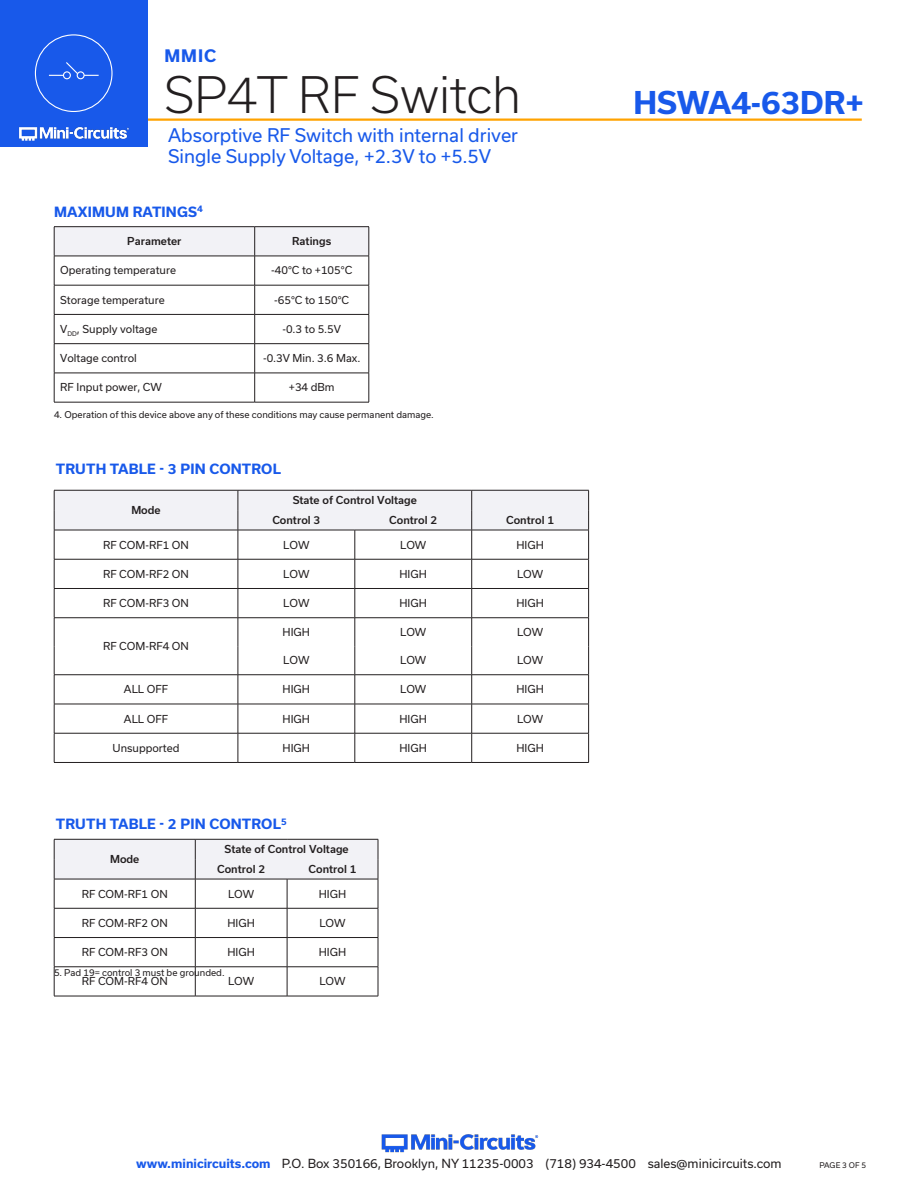
<style>
.page{position:relative;width:918px;height:1188px;background:#fff}
.page>*{position:absolute;margin:0;border:0;box-sizing:border-box;transform-origin:0 0}
.t1{font:300 48px "Usual";color:#231f20}
.t2{font:700 30px "Usual";color:#1859ea}
.t3{font:18px/21.6px "Usual";color:#1859ea}
.t4{font:700 16.5px "Usual";color:#1859ea}
.Blue_Headers{font:700 13.5px "Usual";letter-spacing:.015em;color:#1859ea}
.t5{font:12px "Usual";color:#231f20}
.Table_Body_Center{font:10.5px "Usual";color:#231f20}
.Table_Header_Center{font:500 10.5px "Usual";color:#231f20}
.Table_Body_Left_Just{font:10.5px "Usual";color:#231f20}
.Notes{font:9px "Usual";color:#231f20}
.t6{font:7.5px "Usual";color:#231f20}
.s1{font-weight:700;color:#1859ea}
</style>
<div class="page">
<hr style="left:129px;top:118px;width:733px;height:3px;background:#ffa300">
<div style="left:0;top:0;width:147px;height:147px;background:#1859ea"></div>
<hr style="left:917px;top:0;width:1px;height:147px;background:#1859ea">
<img style="left:19px;top:126px;width:110px;height:15px">
<div style="left:35px;top:34px;width:78px;height:78px;border:1px solid #fff;border-radius:50%"></div>
<div style="left:63px;top:71px;width:8px;height:8px;border:1px solid #fff;border-radius:50%"></div>
<div style="left:77px;top:71px;width:8px;height:8px;border:1px solid #fff;border-radius:50%"></div>
<svg style="left:49px;top:62px;width:50px;height:14px"></svg>
<img style="left:381px;top:1134px;width:158px;height:19px">
<div style="left:54px;top:227px;width:201px;height:29px;background:#f2f2f6"></div>
<div style="left:255px;top:227px;width:114px;height:29px;background:#f2f2f6"></div>
<hr style="left:54px;top:226px;width:201px;height:1px;background:#231f20">
<hr style="left:255px;top:226px;width:114px;height:1px;background:#231f20">
<hr style="left:54px;top:256px;width:201px;height:1px;background:#231f20">
<hr style="left:255px;top:256px;width:114px;height:1px;background:#231f20">
<hr style="left:54px;top:285px;width:201px;height:1px;background:#231f20">
<hr style="left:255px;top:285px;width:114px;height:1px;background:#231f20">
<hr style="left:54px;top:314px;width:201px;height:1px;background:#231f20">
<hr style="left:255px;top:314px;width:114px;height:1px;background:#231f20">
<hr style="left:54px;top:343px;width:201px;height:1px;background:#231f20">
<hr style="left:255px;top:343px;width:114px;height:1px;background:#231f20">
<hr style="left:54px;top:373px;width:201px;height:1px;background:#231f20">
<svg style="left:54px;top:227px;width:1px;height:175px"></svg>
<hr style="left:255px;top:373px;width:114px;height:1px;background:#231f20">
<svg style="left:254px;top:227px;width:1px;height:175px"></svg>
<svg style="left:369px;top:227px;width:1px;height:175px"></svg>
<hr style="left:54px;top:402px;width:201px;height:1px;background:#231f20">
<hr style="left:255px;top:402px;width:114px;height:1px;background:#231f20">
<div style="left:54px;top:490px;width:184px;height:40px;background:#f2f2f6"></div>
<hr style="left:54px;top:490px;width:184px;height:1px;background:#231f20">
<hr style="left:54px;top:530px;width:184px;height:1px;background:#231f20">
<hr style="left:54px;top:559px;width:184px;height:1px;background:#231f20">
<hr style="left:54px;top:588px;width:184px;height:1px;background:#231f20">
<hr style="left:54px;top:617px;width:184px;height:1px;background:#231f20">
<hr style="left:54px;top:674px;width:184px;height:1px;background:#231f20">
<hr style="left:54px;top:704px;width:184px;height:1px;background:#231f20">
<hr style="left:54px;top:733px;width:184px;height:1px;background:#231f20">
<svg style="left:54px;top:490px;width:1px;height:272px"></svg>
<svg style="left:238px;top:490px;width:351px;height:272px"></svg>
<hr style="left:54px;top:762px;width:184px;height:1px;background:#231f20">
<hr style="left:238px;top:762px;width:117px;height:1px;background:#231f20">
<hr style="left:355px;top:762px;width:117px;height:1px;background:#231f20">
<hr style="left:472px;top:762px;width:117px;height:1px;background:#231f20">
<hr style="left:238px;top:530px;width:117px;height:1px;background:#231f20">
<hr style="left:355px;top:530px;width:117px;height:1px;background:#231f20">
<hr style="left:472px;top:530px;width:117px;height:1px;background:#231f20">
<div style="left:54px;top:839px;width:141px;height:40px;background:#f2f2f6"></div>
<hr style="left:54px;top:839px;width:141px;height:1px;background:#231f20">
<hr style="left:54px;top:879px;width:141px;height:1px;background:#231f20">
<hr style="left:54px;top:908px;width:141px;height:1px;background:#231f20">
<hr style="left:54px;top:937px;width:141px;height:1px;background:#231f20">
<hr style="left:54px;top:967px;width:141px;height:1px;background:#231f20">
<svg style="left:54px;top:839px;width:1px;height:157px"></svg>
<svg style="left:195px;top:839px;width:184px;height:157px"></svg>
<hr style="left:54px;top:996px;width:141px;height:1px;background:#231f20">
<hr style="left:195px;top:996px;width:92px;height:1px;background:#231f20">
<hr style="left:287px;top:996px;width:91px;height:1px;background:#231f20">
<hr style="left:195px;top:879px;width:92px;height:1px;background:#231f20">
<hr style="left:287px;top:879px;width:91px;height:1px;background:#231f20">
<h3 class="t4" style="left:164px;top:46px;width:54px">MMIC</h3>
<h1 class="t1" style="left:164px;top:67px;width:358px">SP4T RF Switch</h1>
<h3 class="t3" style="left:168px;top:124px;width:352px">Absorptive RF Switch with internal driver<br>Single Supply Voltage, +2.3V to +5.5V</h3>
<p class="Blue_Headers" style="left:54px;top:204px;width:150px">MAXIMUM RATINGS<sup>4</sup></p>
<p class="Table_Header_Center" style="left:127px;top:235px;width:56px">Parameter</p>
<p class="Table_Header_Center" style="left:292px;top:235px;width:41px">Ratings</p>
<p class="Table_Body_Left_Just" style="left:60px;top:265px;width:117px">Operating temperature</p>
<p class="Table_Body_Center" style="left:271px;top:265px;width:83px">-40°C to +105°C</p>
<p class="Table_Body_Left_Just" style="left:60px;top:294px;width:106px">Storage temperature</p>
<p class="Table_Body_Center" style="left:274px;top:294px;width:76px">-65°C to 150°C</p>
<p class="Table_Body_Left_Just" style="left:60px;top:323px;width:99px">V<sub>DD</sub>, Supply voltage</p>
<p class="Table_Body_Center" style="left:282px;top:323px;width:60px">-0.3 to 5.5V</p>
<p class="Table_Body_Left_Just" style="left:60px;top:352px;width:78px">Voltage control</p>
<p class="Table_Body_Center" style="left:263px;top:352px;width:99px">-0.3V Min. 3.6 Max.</p>
<p class="Table_Body_Left_Just" style="left:60px;top:381px;width:103px">RF Input power, CW</p>
<p class="Table_Body_Center" style="left:289px;top:381px;width:47px">+34 dBm</p>
<p class="Notes" style="left:54px;top:410px;width:381px">4. Operation of this device above any of these conditions may cause permanent damage.</p>
<p class="Blue_Headers" style="left:56px;top:461px;width:227px">TRUTH TABLE - 3 PIN CONTROL</p>
<p class="Table_Header_Center" style="left:131px;top:504px;width:31px">Mode</p>
<p class="Table_Header_Center" style="left:293px;top:494px;width:126px">State of Control Voltage</p>
<p class="Table_Header_Center" style="left:272px;top:514px;width:49px">Control 3</p>
<p class="Table_Header_Center" style="left:389px;top:514px;width:49px">Control 2</p>
<p class="Table_Header_Center" style="left:506px;top:514px;width:49px">Control 1</p>
<p class="Table_Body_Center" style="left:103px;top:539px;width:87px">RF COM-RF1 ON</p>
<p class="Table_Body_Center" style="left:283px;top:539px;width:28px">LOW</p>
<p class="Table_Body_Center" style="left:400px;top:539px;width:28px">LOW</p>
<p class="Table_Body_Center" style="left:516px;top:539px;width:29px">HIGH</p>
<p class="Table_Body_Center" style="left:103px;top:568px;width:87px">RF COM-RF2 ON</p>
<p class="Table_Body_Center" style="left:283px;top:568px;width:28px">LOW</p>
<p class="Table_Body_Center" style="left:399px;top:568px;width:29px">HIGH</p>
<p class="Table_Body_Center" style="left:517px;top:568px;width:28px">LOW</p>
<p class="Table_Body_Center" style="left:103px;top:597px;width:87px">RF COM-RF3 ON</p>
<p class="Table_Body_Center" style="left:283px;top:597px;width:28px">LOW</p>
<p class="Table_Body_Center" style="left:399px;top:597px;width:29px">HIGH</p>
<p class="Table_Body_Center" style="left:516px;top:597px;width:29px">HIGH</p>
<p class="Table_Body_Center" style="left:103px;top:640px;width:87px">RF COM-RF4 ON</p>
<p class="Table_Body_Center" style="left:283px;top:626px;width:29px">HIGH</p>
<p class="Table_Body_Center" style="left:400px;top:626px;width:28px">LOW</p>
<p class="Table_Body_Center" style="left:517px;top:626px;width:28px">LOW</p>
<p class="Table_Body_Center" style="left:283px;top:654px;width:28px">LOW</p>
<p class="Table_Body_Center" style="left:400px;top:654px;width:28px">LOW</p>
<p class="Table_Body_Center" style="left:517px;top:654px;width:28px">LOW</p>
<p class="Table_Body_Center" style="left:124px;top:683px;width:46px">ALL OFF</p>
<p class="Table_Body_Center" style="left:283px;top:683px;width:29px">HIGH</p>
<p class="Table_Body_Center" style="left:400px;top:683px;width:28px">LOW</p>
<p class="Table_Body_Center" style="left:516px;top:683px;width:29px">HIGH</p>
<p class="Table_Body_Center" style="left:124px;top:713px;width:46px">ALL OFF</p>
<p class="Table_Body_Center" style="left:283px;top:713px;width:29px">HIGH</p>
<p class="Table_Body_Center" style="left:399px;top:713px;width:29px">HIGH</p>
<p class="Table_Body_Center" style="left:517px;top:713px;width:28px">LOW</p>
<p class="Table_Body_Center" style="left:113px;top:742px;width:69px">Unsupported</p>
<p class="Table_Body_Center" style="left:283px;top:742px;width:29px">HIGH</p>
<p class="Table_Body_Center" style="left:399px;top:742px;width:29px">HIGH</p>
<p class="Table_Body_Center" style="left:516px;top:742px;width:29px">HIGH</p>
<p class="Blue_Headers" style="left:56px;top:817px;width:232px">TRUTH TABLE - 2 PIN CONTROL<sup>5</sup></p>
<p class="Table_Header_Center" style="left:110px;top:853px;width:31px">Mode</p>
<p class="Table_Header_Center" style="left:225px;top:843px;width:126px">State of Control Voltage</p>
<p class="Table_Header_Center" style="left:217px;top:863px;width:49px">Control 2</p>
<p class="Table_Header_Center" style="left:309px;top:863px;width:49px">Control 1</p>
<p class="Table_Body_Center" style="left:82px;top:888px;width:87px">RF COM-RF1 ON</p>
<p class="Table_Body_Center" style="left:228px;top:888px;width:28px">LOW</p>
<p class="Table_Body_Center" style="left:319px;top:888px;width:29px">HIGH</p>
<p class="Table_Body_Center" style="left:82px;top:917px;width:87px">RF COM-RF2 ON</p>
<p class="Table_Body_Center" style="left:227px;top:917px;width:29px">HIGH</p>
<p class="Table_Body_Center" style="left:319px;top:917px;width:28px">LOW</p>
<p class="Table_Body_Center" style="left:82px;top:946px;width:87px">RF COM-RF3 ON</p>
<p class="Table_Body_Center" style="left:227px;top:946px;width:29px">HIGH</p>
<p class="Table_Body_Center" style="left:319px;top:946px;width:29px">HIGH</p>
<p class="Table_Body_Center" style="left:82px;top:975px;width:87px">RF COM-RF4 ON</p>
<p class="Table_Body_Center" style="left:228px;top:975px;width:28px">LOW</p>
<p class="Table_Body_Center" style="left:319px;top:975px;width:28px">LOW</p>
<p class="Notes" style="left:54px;top:967px;width:172px">5. Pad 19= control 3 must be grounded.</p>
<h2 class="t2" style="left:633px;top:86px;width:232px">HSWA4-63DR+</h2>
<p class="t5" style="left:136px;top:1157px;width:647px"><span class="s1">www.minicircuits.com</span> P.O. Box 350166, Brooklyn, NY 11235-0003 (718) 934-4500 sales@minicircuits.com</p>
<p class="t6" style="left:819px;top:1161px;width:48px">PAGE 3 OF 5</p>
</div>
